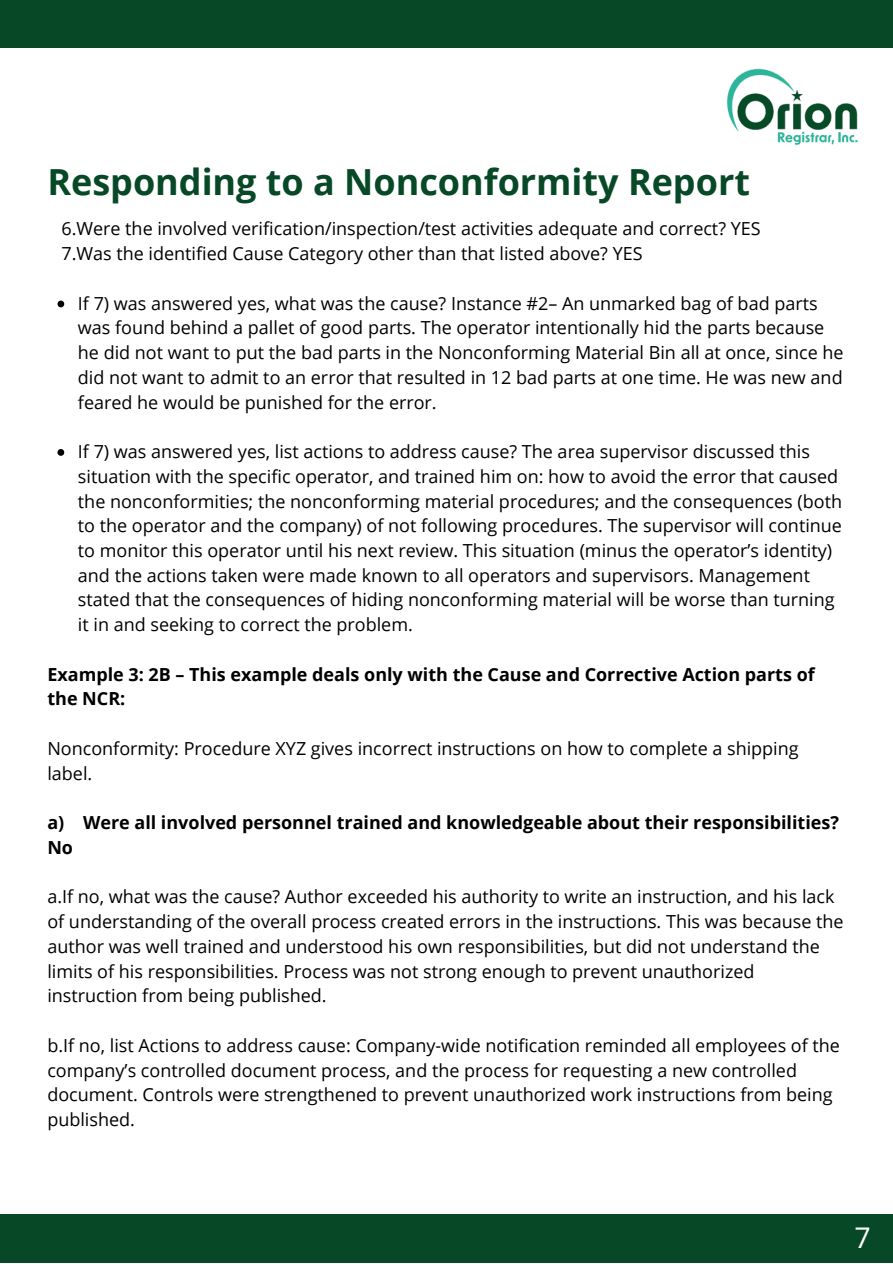
<style>
.page{position:relative;width:893px;height:1264px;background:#fff}
.page>*{position:absolute;margin:0;border:0;box-sizing:border-box;transform-origin:0 0}
.t1{font:700 36px "Open Sans";color:#074927}
.t2{font:28.5px "Open Sans";color:#fff}
.t3{font:18px/24.8px "Open Sans";color:#000}
.t4{font:700 18px/24.8px "Open Sans";color:#000}
</style>
<div class="page">
<div style="left:0;top:1214px;width:892px;height:48px;background:#074927"></div>
<div style="left:0;top:0;width:892px;height:48px;background:#074927"></div>
<svg style="left:57px;top:300px;width:7px;height:7px"></svg>
<svg style="left:57px;top:449px;width:7px;height:7px"></svg>
<img style="left:726px;top:68px;width:132px;height:78px">
<h1 class="t1" style="left:47px;top:156px;width:704px">Responding to a Nonconformity Report</h1>
<p class="t3" style="left:61px;top:216px;width:700px">6.Were the involved verification/inspection/test activities adequate and correct? YES<br>7.Was the identified Cause Category other than that listed above? YES</p>
<p class="t3" style="left:78px;top:290px;width:767px">If 7) was answered yes, what was the cause? Instance #2– An unmarked bag of bad parts was found behind a pallet of good parts. The operator intentionally hid the parts because he did not want to put the bad parts in the Nonconforming Material Bin all at once, since he did not want to admit to an error that resulted in 12 bad parts at one time. He was new and feared he would be punished for the error.</p>
<p class="t3" style="left:78px;top:438px;width:765px">If 7) was answered yes, list actions to address cause? The area supervisor discussed this situation with the specific operator, and trained him on: how to avoid the error that caused the nonconformities; the nonconforming material procedures; and the consequences (both to the operator and the company) of not following procedures. The supervisor will continue to monitor this operator until his next review. This situation (minus the operator’s identity) and the actions taken were made known to all operators and supervisors. Management stated that the consequences of hiding nonconforming material will be worse than turning it in and seeking to correct the problem.</p>
<p class="t4" style="left:47px;top:661px;width:768px">Example 3: 2B – This example deals only with the Cause and Corrective Action parts of the NCR:</p>
<p class="t3" style="left:47px;top:735px;width:752px">Nonconformity: Procedure XYZ gives incorrect instructions on how to complete a shipping label.</p>
<p class="t4" style="left:47px;top:809px;width:793px">a) Were all involved personnel trained and knowledgeable about their responsibilities?<br>No</p>
<p class="t3" style="left:47px;top:884px;width:797px">a.If no, what was the cause? Author exceeded his authority to write an instruction, and his lack of understanding of the overall process created errors in the instructions. This was because the author was well trained and understood his own responsibilities, but did not understand the limits of his responsibilities. Process was not strong enough to prevent unauthorized instruction from being published.</p>
<p class="t3" style="left:47px;top:1032px;width:794px">b.If no, list Actions to address cause: Company-wide notification reminded all employees of the company’s controlled document process, and the process for requesting a new controlled document. Controls were strengthened to prevent unauthorized work instructions from being published.</p>
<h2 class="t2" style="left:854px;top:1217px;width:18px">7</h2>
</div>
